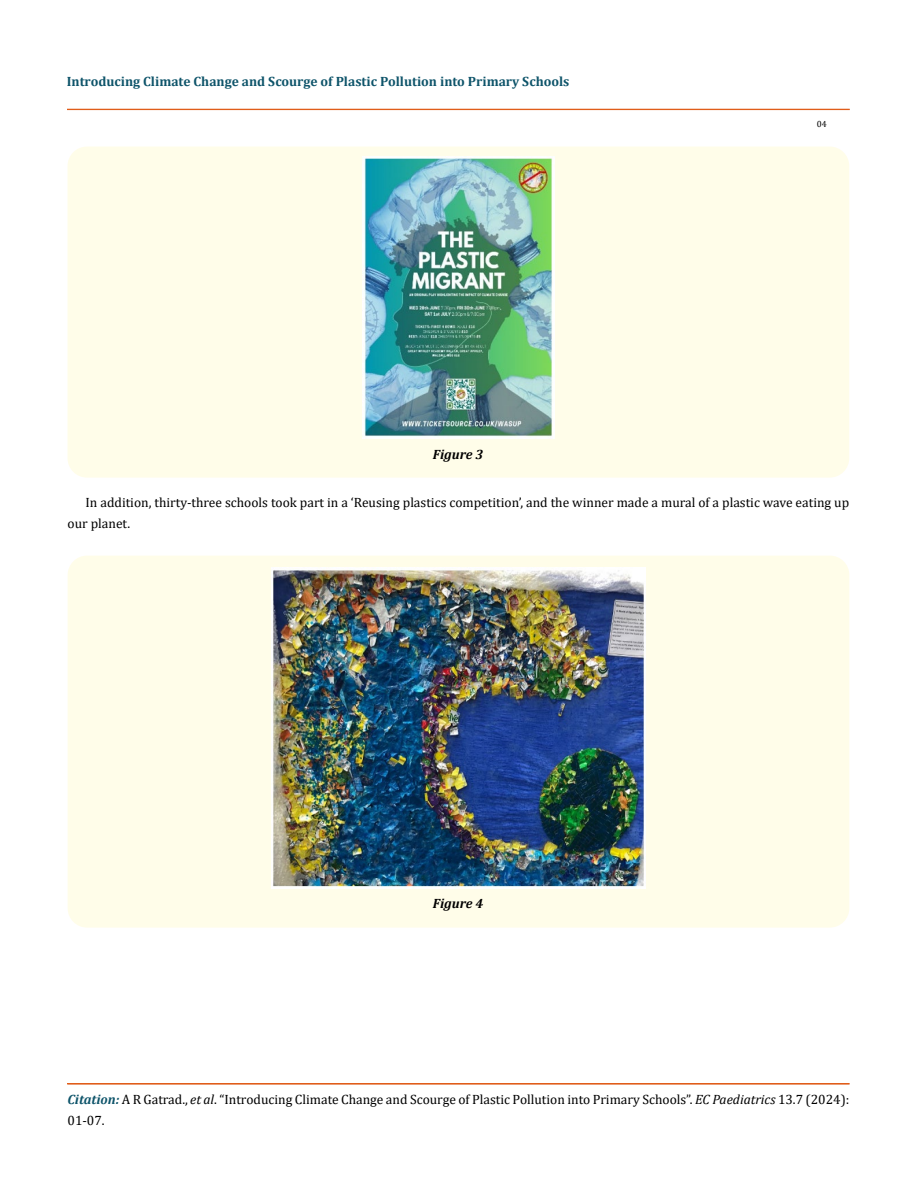
<style>
.page{position:relative;width:917px;height:1188px;background:#fff}
.page>*{position:absolute;margin:0;border:0;box-sizing:border-box;transform-origin:0 0}
.t1{font:13.5px/21px "Cambria";color:#000}
.t2{font:700 13.5px "Cambria";color:#0e546a}
.t3{font:italic 700 13.5px "Cambria";color:#000}
.t4{font:9px "Cambria";color:#000}
.s1{font-weight:700;font-style:italic;color:#0e546a}
.s2{font-style:italic}
</style>
<div class="page">
<div style="left:67px;top:109px;width:782px;height:1px;border:1px solid #e05d1a"></div>
<div style="left:67px;top:147px;width:782px;height:331px;background:#fffde9;border-radius:19px"></div>
<img style="left:362px;top:156px;width:192px;height:282px">
<div style="left:68px;top:556px;width:781px;height:372px;background:#fffde9;border-radius:19px"></div>
<img style="left:271px;top:567px;width:374px;height:321px">
<p class="t2" style="left:67px;top:72px;width:504px">Introducing Climate Change and Scourge of Plastic Pollution into Primary Schools</p>
<p class="t4" style="left:816px;top:118px;width:11px">04</p>
<p class="t3" style="left:433px;top:445px;width:52px">Figure 3</p>
<p class="t1" style="left:68px;top:492px;width:783px;text-indent:18px">In addition, thirty-three schools took part in a ‘Reusing plastics competition’, and the winner made a mural of a plastic wave eating up our planet.</p>
<p class="t3" style="left:433px;top:893px;width:52px">Figure 4</p>
<p class="t1" style="left:68px;top:1089px;width:783px"><span class="s1">Citation:</span> A R Gatrad., <span class="s2">et al</span>. “Introducing Climate Change and Scourge of Plastic Pollution into Primary Schools”. <span class="s2">EC Paediatrics</span> 13.7 (2024):<br>01-07.</p>
</div>
